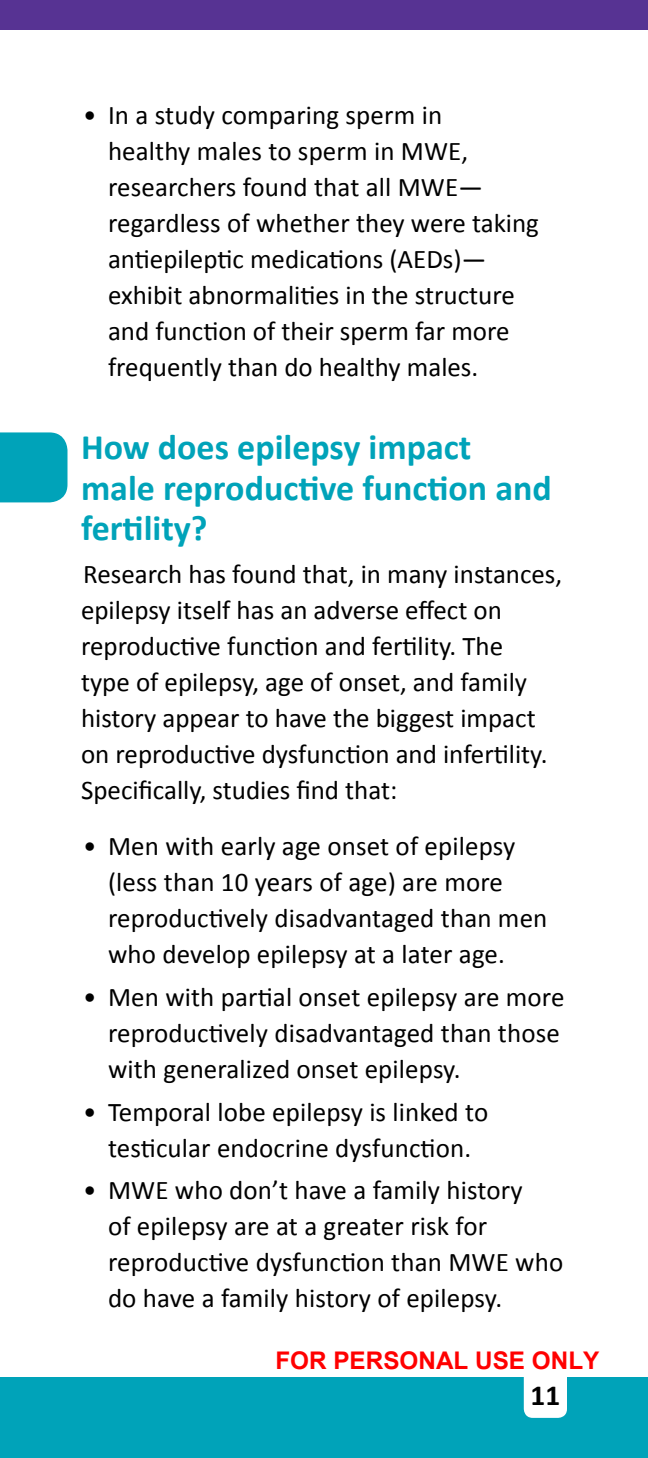
<style>
.page{position:relative;width:648px;height:1458px;background:#fff}
.page>*{position:absolute;margin:0;border:0;box-sizing:border-box;transform-origin:0 0}
.t1{font:700 36px/40.5px "Calibri";color:#00a3b9}
.t2{font:700 29.25px "Calibri";color:#000}
.t3{font:27px/36px "Calibri";color:#000}
.t4{font:700 24.3px "Arial";color:#f00}
</style>
<div class="page">
<div style="left:0;top:1377px;width:648px;height:81px;background:#00a3b9"></div>
<div style="left:524px;top:1364px;width:43px;height:54px;background:#fff;border-radius:9px"></div>
<div style="left:0;top:0;width:648px;height:30px;background:#573393"></div>
<div style="left:0;top:432px;width:68px;height:70px;background:#00a3b9"></div>
<p class="t3" style="left:108px;top:96px;width:433px;text-indent:-25px">• In a study comparing sperm in<br>healthy males to sperm in MWE, researchers found that all MWE— regardless of whether they were taking antiepileptic medications (AEDs)— exhibit abnormalities in the structure and function of their sperm far more frequently than do healthy males.</p>
<h1 class="t1" style="left:81px;top:425px;width:472px">How does epilepsy impact male reproductive function and fertility?</h1>
<p class="t3" style="left:81px;top:555px;width:483px">Research has found that, in many instances, epilepsy itself has an adverse effect on reproductive function and fertility. The<br>type of epilepsy, age of onset, and family history appear to have the biggest impact on reproductive dysfunction and infertility.<br>Specifically, studies find that:</p>
<p class="t3" style="left:108px;top:827px;width:441px;text-indent:-25px">• Men with early age onset of epilepsy (less than 10 years of age) are more reproductively disadvantaged than men who develop epilepsy at a later age.</p>
<p class="t3" style="left:108px;top:978px;width:458px;text-indent:-25px">• Men with partial onset epilepsy are more reproductively disadvantaged than those with generalized onset epilepsy.</p>
<p class="t3" style="left:83px;top:1092px;width:407px;text-align:center">• Temporal lobe epilepsy is linked to testicular endocrine dysfunction.</p>
<p class="t3" style="left:108px;top:1171px;width:457px;text-indent:-25px">• MWE who don’t have a family history<br>of epilepsy are at a greater risk for reproductive dysfunction than MWE who do have a family history of epilepsy.</p>
<p class="t4" style="left:275px;top:1344px;width:326px">FOR PERSONAL USE ONLY</p>
<p class="t2" style="left:531px;top:1377px;width:31px">11</p>
</div>
